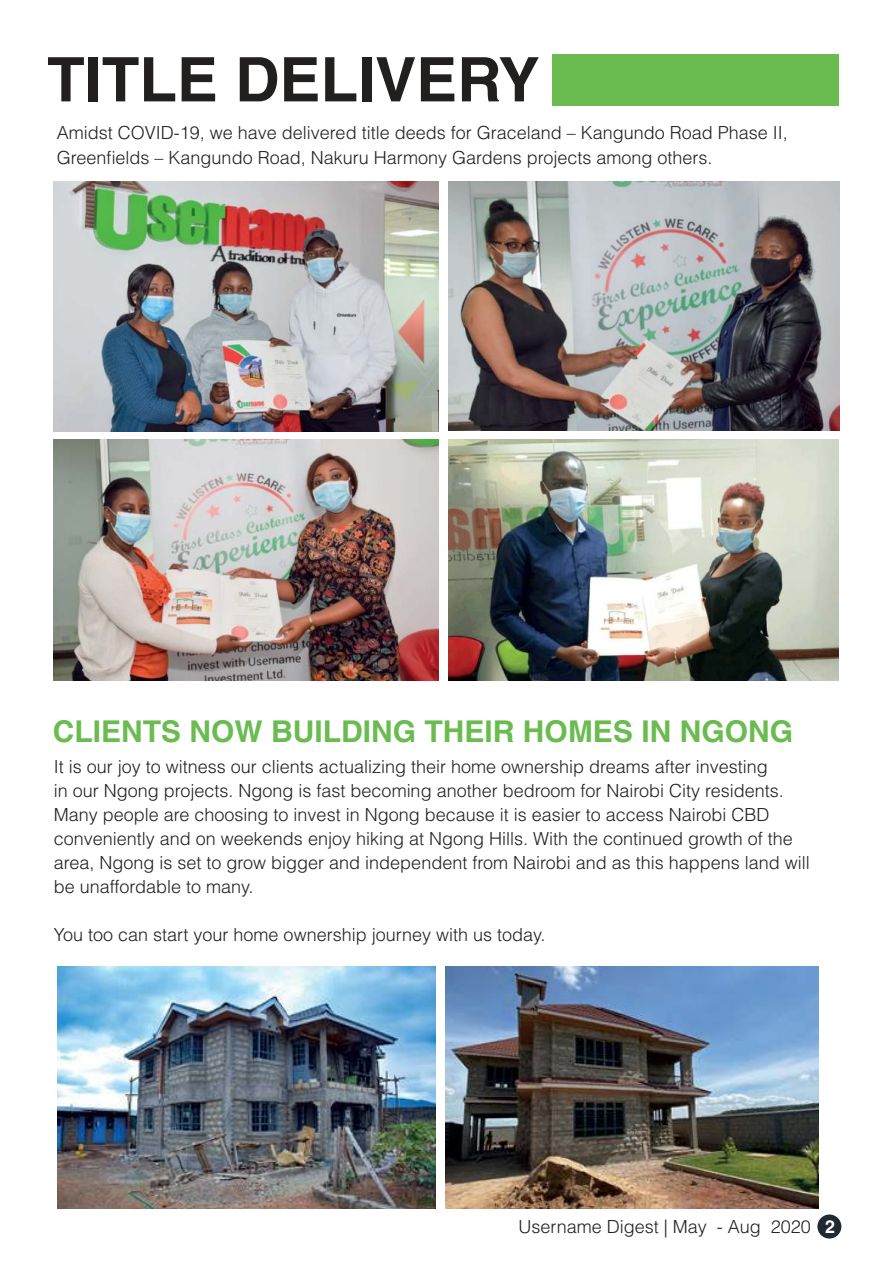
<style>
.page{position:relative;width:893px;height:1263px;background:#fff}
.page>*{position:absolute;margin:0;border:0;box-sizing:border-box;transform-origin:0 0}
.t1{font:700 61.5px "Helvetica LT Std";color:#221f1f}
.t2{font:700 30px "Helvetica";color:#6abb50}
.t3{font:300 18px/24px "Helvetica LT Std";color:#221f1f}
.s1{font-weight:700;color:#fff}
</style>
<div class="page">
<img style="left:54px;top:181px;width:385px;height:250px">
<img style="left:54px;top:439px;width:385px;height:242px">
<img style="left:449px;top:439px;width:389px;height:242px">
<img style="left:449px;top:181px;width:390px;height:250px">
<div style="left:817px;top:1214px;width:24px;height:24px;background:#202a32;border-radius:50%"></div>
<div style="left:553px;top:54px;width:286px;height:52px;background:#6abb50"></div>
<img style="left:57px;top:967px;width:378px;height:242px">
<img style="left:445px;top:967px;width:373px;height:241px">
<h1 class="t1" style="left:47px;top:56px;width:494px">TITLE DELIVERY</h1>
<p class="t3" style="left:57px;top:122px;width:732px;line-height:25.5px">Amidst COVID-19, we have delivered title deeds for Graceland – Kangundo Road Phase II,<br>Greenfields – Kangundo Road, Nakuru Harmony Gardens projects among others.</p>
<h2 class="t2" style="left:53px;top:714px;width:742px">CLIENTS NOW BUILDING THEIR HOMES IN NGONG</h2>
<p class="t3" style="left:54px;top:756px;width:757px">It is our joy to witness our clients actualizing their home ownership dreams after investing<br>in our Ngong projects. Ngong is fast becoming another bedroom for Nairobi City residents.<br>Many people are choosing to invest in Ngong because it is easier to access Nairobi CBD conveniently and on weekends enjoy hiking at Ngong Hills. With the continued growth of the area, Ngong is set to grow bigger and independent from Nairobi and as this happens land will be unaffordable to many.</p>
<p class="t3" style="left:54px;top:924px;width:493px">You too can start your home ownership journey with us today.</p>
<p class="t3" style="left:518px;top:1216px;width:318px">Username Digest | May - Aug 2020 <span class="s1">2</span></p>
</div>
